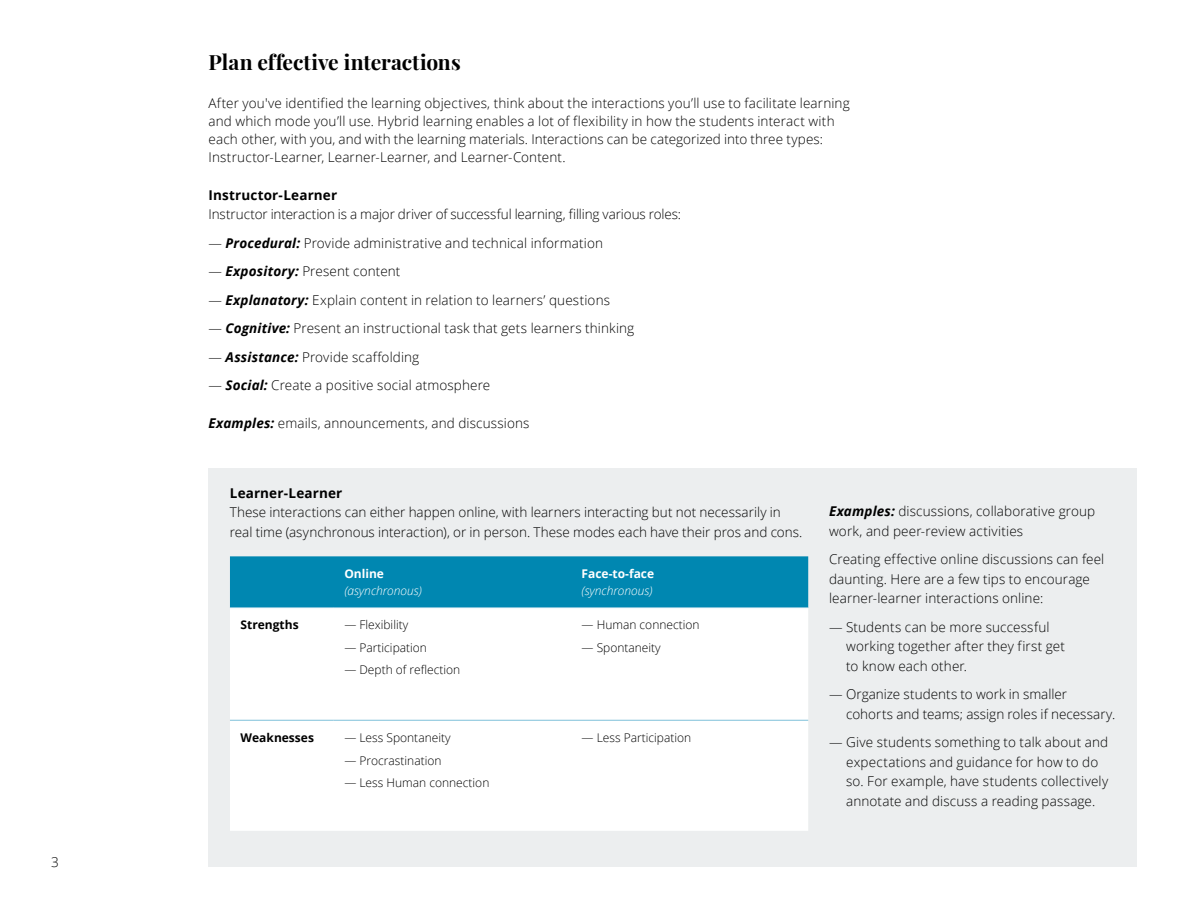
<style>
.page{position:relative;width:1188px;height:918px;background:#fff}
.page>*{position:absolute;margin:0;border:0;box-sizing:border-box;transform-origin:0 0}
.t1{font:700 21px "Playfair Display";letter-spacing:.005em;color:#000}
.t2{font:300 13.5px/19.5px "Open Sans";letter-spacing:.01em;color:#000}
.t3{font:300 13.5px "Open Sans";letter-spacing:-.01em;color:#000}
.t4{font:700 13.5px "Open Sans";letter-spacing:.01em;color:#000}
.t5{font:300 12px "Open Sans";color:#000}
.t6{font:italic 300 12px "Open Sans";color:#fff}
.t7{font:700 12px "Open Sans";color:#000}
.t8{font:700 12px "Open Sans";color:#fff}
.s1{font-weight:700;font-style:italic}
</style>
<div class="page">
<div style="left:209px;top:468px;width:928px;height:399px;background:#eceeef"></div>
<div style="left:230px;top:556px;width:578px;height:51px;background:#0087b1"></div>
<div style="left:230px;top:608px;width:578px;height:223px;background:#fff"></div>
<hr style="left:230px;top:607px;width:104px;height:1px;background:#7ec0d9">
<hr style="left:334px;top:607px;width:237px;height:1px;background:#7ec0d9">
<hr style="left:571px;top:607px;width:237px;height:1px;background:#7ec0d9">
<hr style="left:230px;top:720px;width:104px;height:1px;background:#7ec0d9">
<hr style="left:334px;top:720px;width:237px;height:1px;background:#7ec0d9">
<hr style="left:571px;top:720px;width:237px;height:1px;background:#7ec0d9">
<p class="t2" style="left:51px;top:852px;width:9px">3</p>
<h1 class="t1" style="left:209px;top:46px;width:254px">Plan effective interactions</h1>
<p class="t2" style="left:209px;top:94px;width:643px;line-height:18px">After you've identified the learning objectives, think about the interactions you’ll use to facilitate learning and which mode you’ll use. Hybrid learning enables a lot of flexibility in how the students interact with each other, with you, and with the learning materials. Interactions can be categorized into three types:<br>Instructor-Learner, Learner-Learner, and Learner-Content.</p>
<p class="t4" style="left:209px;top:185px;width:130px">Instructor-Learner</p>
<p class="t3" style="left:209px;top:205px;width:474px">Instructor interaction is a major driver of successful learning, filling various roles:</p>
<p class="t2" style="left:209px;top:233px;width:396px">— <span class="s1">Procedural:</span> Provide administrative and technical information</p>
<p class="t2" style="left:209px;top:261px;width:193px">— <span class="s1">Expository:</span> Present content</p>
<p class="t2" style="left:209px;top:290px;width:403px">— <span class="s1">Explanatory:</span> Explain content in relation to learners’ questions</p>
<p class="t2" style="left:209px;top:318px;width:427px">— <span class="s1">Cognitive:</span> Present an instructional task that gets learners thinking</p>
<p class="t2" style="left:209px;top:347px;width:212px">— <span class="s1">Assistance:</span> Provide scaffolding</p>
<p class="t2" style="left:209px;top:375px;width:283px">— <span class="s1">Social:</span> Create a positive social atmosphere</p>
<p class="t2" style="left:209px;top:413px;width:322px"><span class="s1">Examples:</span> emails, announcements, and discussions</p>
<p class="t4" style="left:230px;top:484px;width:114px">Learner-Learner</p>
<p class="t2" style="left:230px;top:502px;width:574px">These interactions can either happen online, with learners interacting but not necessarily in real time (asynchronous interaction), or in person. These modes each have their pros and cons.</p>
<p class="t2" style="left:829px;top:501px;width:268px"><span class="s1">Examples:</span> discussions, collaborative group work, and peer-review activities</p>
<p class="t2" style="left:829px;top:549px;width:277px">Creating effective online discussions can feel daunting. Here are a few tips to encourage learner-learner interactions online:</p>
<p class="t2" style="left:846px;top:617px;width:220px;text-indent:-17px">— Students can be more successful working together after they first get to know each other.</p>
<p class="t2" style="left:846px;top:684px;width:271px;text-indent:-17px">— Organize students to work in smaller cohorts and teams; assign roles if necessary.</p>
<p class="t2" style="left:846px;top:732px;width:264px;text-indent:-17px">— Give students something to talk about and expectations and guidance for how to do so. For example, have students collectively annotate and discuss a reading passage.</p>
<p class="t8" style="left:582px;top:565px;width:74px">Face-to-face</p>
<p class="t6" style="left:582px;top:582px;width:72px">(synchronous)</p>
<p class="t8" style="left:344px;top:565px;width:41px">Online</p>
<p class="t6" style="left:344px;top:582px;width:79px">(asynchronous)</p>
<p class="t7" style="left:241px;top:617px;width:60px">Strengths</p>
<p class="t5" style="left:344px;top:617px;width:65px">— Flexibility</p>
<p class="t5" style="left:344px;top:639px;width:84px">— Participation</p>
<p class="t5" style="left:344px;top:662px;width:117px">— Depth of reflection</p>
<p class="t5" style="left:582px;top:617px;width:120px">— Human connection</p>
<p class="t5" style="left:582px;top:639px;width:81px">— Spontaneity</p>
<p class="t7" style="left:241px;top:729px;width:75px">Weaknesses</p>
<p class="t5" style="left:344px;top:730px;width:108px">— Less Spontaneity</p>
<p class="t5" style="left:344px;top:752px;width:99px">— Procrastination</p>
<p class="t5" style="left:344px;top:775px;width:147px">— Less Human connection</p>
<p class="t5" style="left:582px;top:730px;width:111px">— Less Participation</p>
</div>
